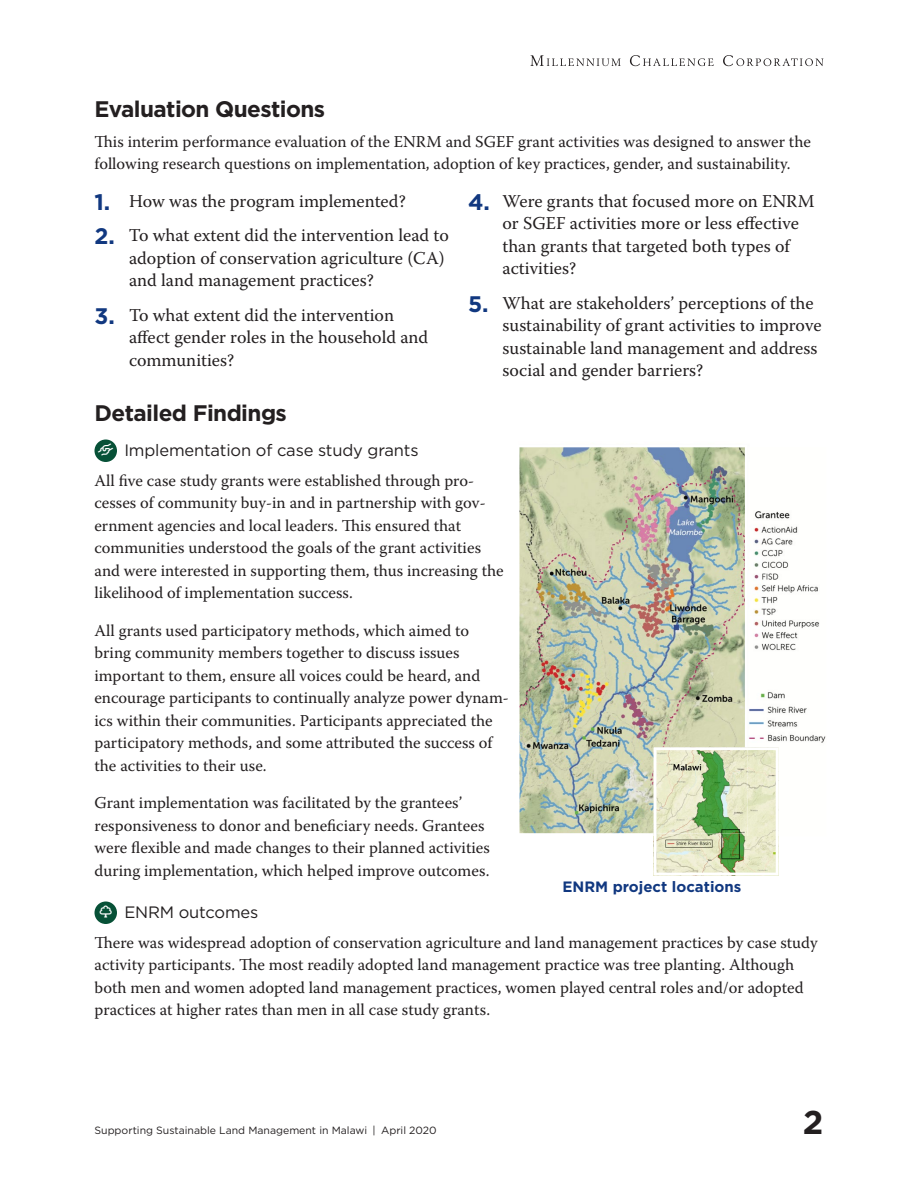
<style>
.page{position:relative;width:918px;height:1188px;background:#fff}
.page>*{position:absolute;margin:0;border:0;box-sizing:border-box;transform-origin:0 0}
.t1{font:700 33px "Gotham";color:#231f20}
.Heading_1_-__h2{font:700 22.5px "Gotham";letter-spacing:-.025em;color:#231f20}
.t2{font:18px/22.5px "Warnock Pro";color:#231f20}
.t3{font:16.5px/22.5px "Warnock Pro";color:#231f20}
.Heading_2_-__h3{font:16.5px "Gotham";letter-spacing:-.01em;color:#231f20}
.t4{font:700 15px "Gotham";color:#113880}
.t5{font:10.5px "Gotham";color:#231f20}
.s1{font-family:"Gotham";font-weight:700;font-size:22.5px;color:#113880}
</style>
<div class="page">
<svg style="left:530px;top:55px;width:91px;height:11px"></svg>
<svg style="left:630px;top:55px;width:84px;height:11px"></svg>
<svg style="left:723px;top:55px;width:101px;height:11px"></svg>
<svg style="left:94px;top:439px;width:23px;height:23px"></svg>
<div style="left:94px;top:901px;width:23px;height:23px;background:#075137;border-radius:50%"></div>
<img style="left:748px;top:511px;width:78px;height:325px">
<img style="left:519px;top:447px;width:226px;height:389px">
<svg style="left:654px;top:747px;width:124px;height:126px;background:#c9d7b1"></svg>
<svg style="left:98px;top:444px;width:15px;height:12px"></svg>
<h2 class="Heading_1_-__h2" style="left:94px;top:94px;width:232px">Evaluation Questions</h2>
<p class="t3" style="left:94px;top:130px;width:718px">This interim performance evaluation of the ENRM and SGEF grant activities was designed to answer the following research questions on implementation, adoption of key practices, gender, and sustainability.</p>
<p class="t2" style="left:94px;top:190px;width:313px"><span class="s1">1.</span> How was the program implemented?</p>
<p class="t2" style="left:129px;top:224px;width:321px;text-indent:-34px"><span class="s1">2.</span> To what extent did the intervention lead to adoption of conservation agriculture (CA) and land management practices?</p>
<p class="t2" style="left:129px;top:304px;width:301px;text-indent:-34px"><span class="s1">3.</span> To what extent did the intervention affect gender roles in the household and communities?</p>
<p class="t2" style="left:502px;top:190px;width:314px;text-indent:-34px"><span class="s1">4.</span> Were grants that focused more on ENRM or SGEF activities more or less effective than grants that targeted both types of activities?</p>
<p class="t2" style="left:502px;top:292px;width:321px;text-indent:-34px"><span class="s1">5.</span> What are stakeholders’ perceptions of the sustainability of grant activities to improve sustainable land management and address social and gender barriers?</p>
<h2 class="Heading_1_-__h2" style="left:94px;top:399px;width:194px">Detailed Findings</h2>
<h3 class="Heading_2_-__h3" style="left:124px;top:440px;width:296px">Implementation of case study grants</h3>
<p class="t3" style="left:94px;top:469px;width:411px">All five case study grants were established through pro&shy;cesses of community buy-in and in partnership with gov&shy;ernment agencies and local leaders. This ensured that communities understood the goals of the grant activities and were interested in supporting them, thus increasing the likelihood of implementation success.</p>
<p class="t3" style="left:94px;top:619px;width:416px">All grants used participatory methods, which aimed to bring community members together to discuss issues important to them, ensure all voices could be heard, and encourage participants to continually analyze power dynam&shy;ics within their communities. Participants appreciated the participatory methods, and some attributed the success of the activities to their use.</p>
<p class="t3" style="left:94px;top:792px;width:397px">Grant implementation was facilitated by the grantees’ responsiveness to donor and beneficiary needs. Grantees were flexible and made changes to their planned activities during implementation, which helped improve outcomes.</p>
<h3 class="Heading_2_-__h3" style="left:124px;top:902px;width:136px">ENRM outcomes</h3>
<p class="t3" style="left:94px;top:931px;width:725px">There was widespread adoption of conservation agriculture and land management practices by case study activity participants. The most readily adopted land management practice was tree planting. Although both men and women adopted land management practices, women played central roles and/or adopted practices at higher rates than men in all case study grants.</p>
<p class="t4" style="left:563px;top:876px;width:180px">ENRM project locations</p>
<p class="t5" style="left:94px;top:1124px;width:344px">Supporting Sustainable Land Management in Malawi | April 2020</p>
<h1 class="t1" style="left:803px;top:1100px;width:22px">2</h1>
</div>
